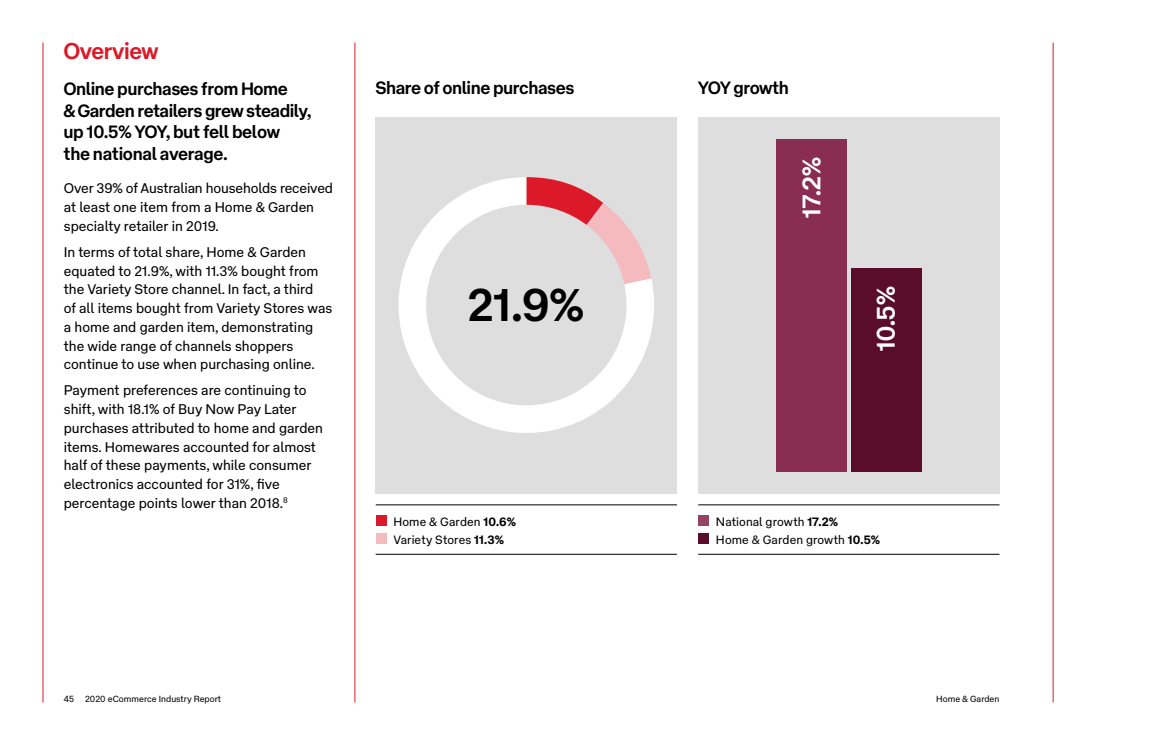
<style>
.page{position:relative;width:1159px;height:745px;background:#fff}
.page>*{position:absolute;margin:0;border:0;box-sizing:border-box;transform-origin:0 0}
.t1{font:700 45px "AP Type Display";color:#000}
.t2{font:700 25px "AP Type Display";color:#fff}
.Page_Heading{font:700 22.5px "AP Type Display";letter-spacing:.01em;color:#dc1928}
.Introduction{font:700 17.5px/21.9px "AP Type Display";letter-spacing:.01em;color:#000}
.Body_Copy{font:13.75px/18.8px "AP Type Text";color:#000}
.t3{font:11.88px/17.8px "AP Type Text";letter-spacing:.005em;color:#000}
.t4{font:8.75px "AP Type Text";color:#000}
.s1{font-weight:700}
</style>
<div class="page">
<hr style="left:43px;top:43px;width:1px;height:659px;background:#dc1928">
<hr style="left:354px;top:43px;width:1px;height:659px;background:#dc1928">
<hr style="left:376px;top:553px;width:301px;height:1px;background:#000">
<hr style="left:698px;top:504px;width:301px;height:1px;background:#000">
<hr style="left:698px;top:553px;width:301px;height:1px;background:#000">
<img style="left:376px;top:117px;width:620px;height:427px">
<hr style="left:1052px;top:43px;width:1px;height:659px;background:#dc1928">
<p class="Page_Heading" style="left:64px;top:32px;width:96px">Overview</p>
<p class="Introduction" style="left:64px;top:76px;width:249px">Online purchases from Home<br>&amp; Garden retailers grew steadily, up 10.5% YOY, but fell below<br>the national average.</p>
<p class="Body_Copy" style="left:64px;top:177px;width:271px">Over 39% of Australian households received at least one item from a Home &amp; Garden specialty retailer in 2019.</p>
<p class="Body_Copy" style="left:64px;top:241px;width:270px">In terms of total share, Home &amp; Garden equated to 21.9%, with 11.3% bought from the Variety Store channel. In fact, a third<br>of all items bought from Variety Stores was a home and garden item, demonstrating the wide range of channels shoppers continue to use when purchasing online.</p>
<p class="Body_Copy" style="left:64px;top:379px;width:261px">Payment preferences are continuing to shift, with 18.1% of Buy Now Pay Later purchases attributed to home and garden items. Homewares accounted for almost half of these payments, while consumer electronics accounted for 31%, five percentage points lower than 2018.<sup>8</sup></p>
<p class="Introduction" style="left:376px;top:75px;width:200px">Share of online purchases</p>
<p class="Introduction" style="left:698px;top:75px;width:92px">YOY growth</p>
<h2 class="t2" style="left:791px;top:217px;width:62px;rotate:-90deg">17.2%</h2>
<h1 class="t1" style="left:469px;top:267px;width:117px">21.9%</h1>
<h2 class="t2" style="left:865px;top:350px;width:66px;rotate:-90deg">10.5%</h2>
<p class="t3" style="left:393px;top:511px;width:124px">Home &amp; Garden <span class="s1">10.6%<br></span>Variety Stores <span class="s1">11.3%</span></p>
<p class="t3" style="left:716px;top:511px;width:166px">National growth <span class="s1">17.2%<br></span>Home &amp; Garden growth <span class="s1">10.5%</span></p>
<p class="t4" style="left:64px;top:691px;width:159px">45 2020 eCommerce Industry Report</p>
<p class="t4" style="left:936px;top:691px;width:65px">Home &amp; Garden</p>
</div>
